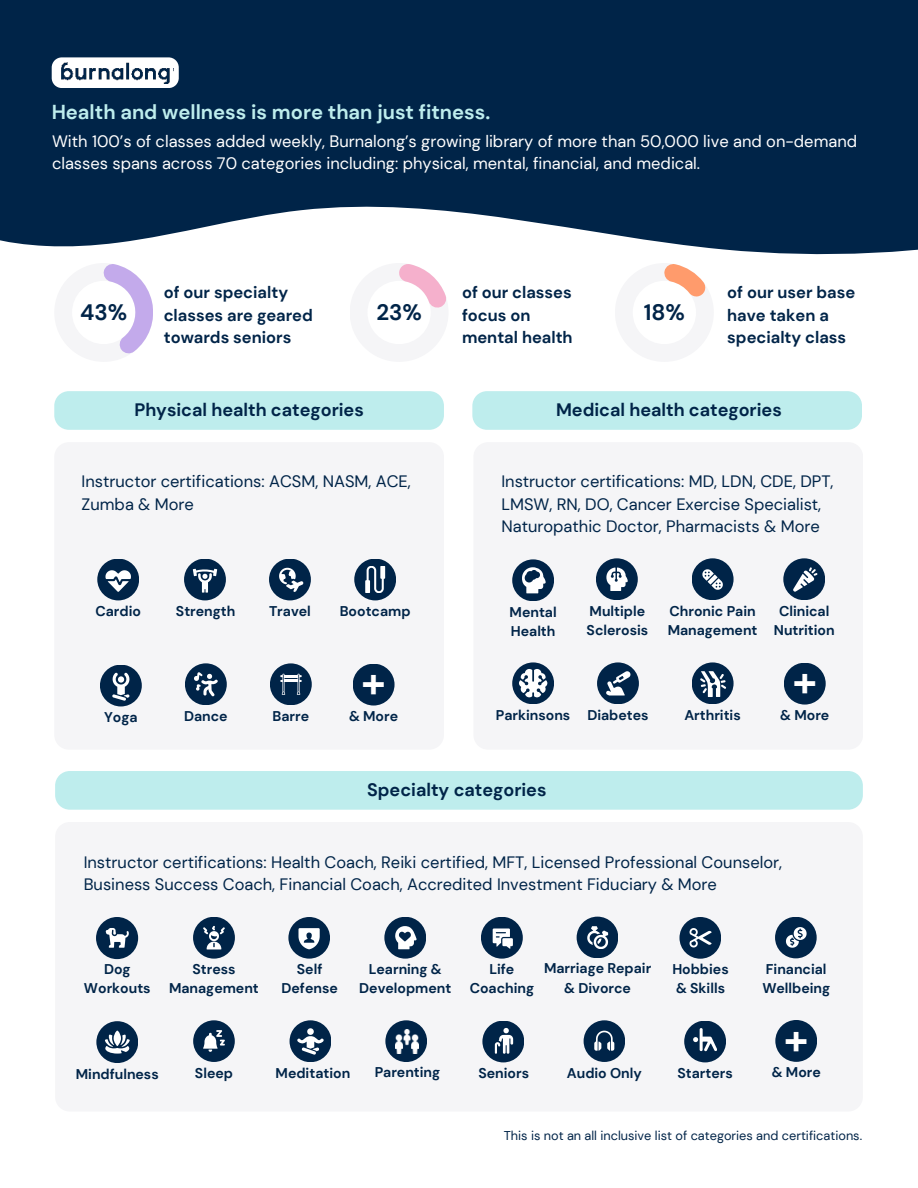
<style>
.page{position:relative;width:918px;height:1188px;background:#fff}
.page>*{position:absolute;margin:0;border:0;box-sizing:border-box;transform-origin:0 0}
.t1{font:700 42.75px "DM Sans";color:#fff}
.t2{font:700 22.35px "DM Sans";color:#002448}
.t3{font:700 20.1px "DM Sans";color:#beeded}
.t4{font:700 18px "DM Sans";color:#002448}
.t5{font:16.5px/22.5px "DM Sans";color:#002448}
.t6{font:16.5px/22.5px "DM Sans";color:#fff}
.t7{font:700 16.5px/22.5px "DM Sans";color:#002448}
.t8{font:700 14.1px/19.2px "DM Sans";color:#002448;text-align:center}
.t9{font:12.75px "DM Sans";color:#002448}
</style>
<div class="page">
<div style="left:97px;top:559px;width:299px;height:148px;background:#f5f5f7"></div>
<div style="left:96px;top:916px;width:721px;height:147px;background:#f5f5f7"></div>
<div style="left:54px;top:391px;width:390px;height:39px;background:#beeded"></div>
<div style="left:55px;top:771px;width:808px;height:39px;background:#beeded"></div>
<div style="left:472px;top:391px;width:390px;height:39px;background:#beeded"></div>
<div style="left:270px;top:663px;width:42px;height:42px;background:#002448;border-radius:50%"></div>
<svg style="left:280px;top:674px;width:22px;height:21px"></svg>
<div style="left:354px;top:559px;width:42px;height:41px;background:#002448;border-radius:50%"></div>
<svg style="left:365px;top:566px;width:20px;height:27px"></svg>
<svg style="left:103px;top:268px;width:50px;height:86px"></svg>
<svg style="left:399px;top:268px;width:47px;height:40px"></svg>
<svg style="left:664px;top:268px;width:42px;height:29px"></svg>
<div style="left:353px;top:664px;width:42px;height:42px;background:#002448;border-radius:50%"></div>
<div style="left:784px;top:663px;width:42px;height:42px;background:#002448;border-radius:50%"></div>
<div style="left:97px;top:559px;width:42px;height:41px;background:#002448;border-radius:50%"></div>
<svg style="left:105px;top:570px;width:26px;height:22px"></svg>
<div style="left:184px;top:559px;width:42px;height:41px;background:#002448;border-radius:50%"></div>
<svg style="left:193px;top:569px;width:24px;height:24px"></svg>
<div style="left:185px;top:663px;width:42px;height:42px;background:#002448;border-radius:50%"></div>
<svg style="left:194px;top:672px;width:24px;height:24px"></svg>
<div style="left:100px;top:665px;width:42px;height:41px;background:#002448;border-radius:50%"></div>
<svg style="left:112px;top:673px;width:17px;height:28px"></svg>
<div style="left:269px;top:559px;width:42px;height:41px;background:#002448;border-radius:50%"></div>
<svg style="left:279px;top:568px;width:24px;height:24px"></svg>
<div style="left:512px;top:559px;width:42px;height:42px;background:#002448;border-radius:50%"></div>
<svg style="left:522px;top:567px;width:24px;height:26px"></svg>
<div style="left:597px;top:662px;width:42px;height:42px;background:#002448;border-radius:50%"></div>
<svg style="left:606px;top:671px;width:24px;height:25px"></svg>
<div style="left:512px;top:662px;width:42px;height:42px;background:#002448;border-radius:50%"></div>
<svg style="left:519px;top:669px;width:28px;height:28px"></svg>
<div style="left:692px;top:558px;width:42px;height:42px;background:#002448;border-radius:50%"></div>
<svg style="left:702px;top:569px;width:21px;height:21px"></svg>
<div style="left:596px;top:558px;width:42px;height:42px;background:#002448;border-radius:50%"></div>
<svg style="left:606px;top:568px;width:22px;height:23px"></svg>
<div style="left:692px;top:662px;width:42px;height:42px;background:#002448;border-radius:50%"></div>
<svg style="left:700px;top:671px;width:26px;height:26px"></svg>
<div style="left:96px;top:1021px;width:42px;height:42px;background:#002448;border-radius:50%"></div>
<svg style="left:105px;top:1031px;width:25px;height:23px"></svg>
<div style="left:290px;top:1020px;width:41px;height:42px;background:#002448;border-radius:50%"></div>
<svg style="left:297px;top:1028px;width:26px;height:26px"></svg>
<div style="left:193px;top:1020px;width:42px;height:42px;background:#002448;border-radius:50%"></div>
<svg style="left:203px;top:1030px;width:21px;height:21px"></svg>
<div style="left:679px;top:917px;width:42px;height:42px;background:#002448;border-radius:50%"></div>
<svg style="left:690px;top:928px;width:22px;height:20px"></svg>
<div style="left:96px;top:917px;width:42px;height:42px;background:#002448;border-radius:50%"></div>
<svg style="left:106px;top:928px;width:22px;height:20px"></svg>
<div style="left:288px;top:917px;width:42px;height:42px;background:#002448;border-radius:50%"></div>
<svg style="left:299px;top:928px;width:21px;height:21px"></svg>
<div style="left:384px;top:917px;width:42px;height:42px;background:#002448;border-radius:50%"></div>
<svg style="left:395px;top:926px;width:22px;height:23px"></svg>
<div style="left:775px;top:917px;width:42px;height:41px;background:#002448;border-radius:50%"></div>
<svg style="left:786px;top:927px;width:20px;height:20px"></svg>
<div style="left:783px;top:558px;width:42px;height:42px;background:#002448;border-radius:50%"></div>
<svg style="left:793px;top:568px;width:24px;height:23px"></svg>
<div style="left:775px;top:1020px;width:42px;height:42px;background:#002448;border-radius:50%"></div>
<div style="left:481px;top:917px;width:42px;height:42px;background:#002448;border-radius:50%"></div>
<svg style="left:493px;top:928px;width:20px;height:21px"></svg>
<div style="left:193px;top:917px;width:42px;height:42px;background:#002448;border-radius:50%"></div>
<svg style="left:203px;top:926px;width:22px;height:23px"></svg>
<div style="left:385px;top:1020px;width:42px;height:42px;background:#002448;border-radius:50%"></div>
<img style="left:395px;top:1030px;width:24px;height:23px">
<div style="left:577px;top:917px;width:41px;height:41px;background:#002448;border-radius:50%"></div>
<svg style="left:587px;top:926px;width:21px;height:23px"></svg>
<div style="left:584px;top:1020px;width:41px;height:42px;background:#002448;border-radius:50%"></div>
<svg style="left:594px;top:1031px;width:20px;height:20px"></svg>
<div style="left:684px;top:1021px;width:42px;height:41px;background:#002448;border-radius:50%"></div>
<svg style="left:693px;top:1028px;width:24px;height:23px"></svg>
<div style="left:482px;top:1021px;width:42px;height:41px;background:#002448;border-radius:50%"></div>
<svg style="left:495px;top:1028px;width:18px;height:26px"></svg>
<svg style="left:0;top:232px;width:918px;height:36px"></svg>
<svg style="left:0;top:206px;width:918px;height:26px;fill:#002448"></svg>
<div style="left:0;top:125px;width:918px;height:81px;background:#002448"></div>
<div style="left:0;top:0;width:918px;height:125px;background:#002448"></div>
<svg style="left:52px;top:57px;width:127px;height:31px;background:#e7eaee"></svg>
<img style="left:61px;top:63px;width:113px;height:21px">
<h3 class="t3" style="left:52px;top:99px;width:440px">Health and wellness is more than just fitness.</h3>
<p class="t6" style="left:52px;top:130px;width:807px">With 100’s of classes added weekly, Burnalong’s growing library of more than 50,000 live and on-demand classes spans across 70 categories including: physical, mental, financial, and medical.</p>
<p class="t7" style="left:164px;top:281px;width:151px">of our specialty classes are geared towards seniors</p>
<p class="t7" style="left:462px;top:281px;width:112px">of our classes focus on mental health</p>
<p class="t7" style="left:727px;top:281px;width:130px">of our user base have taken a specialty class</p>
<h2 class="t2" style="left:80px;top:298px;width:49px">43%</h2>
<h2 class="t2" style="left:376px;top:298px;width:47px">23%</h2>
<h2 class="t2" style="left:644px;top:298px;width:43px">18%</h2>
<p class="t4" style="left:134px;top:399px;width:231px">Physical health categories</p>
<p class="t5" style="left:82px;top:470px;width:331px">Instructor certifications: ACSM, NASM, ACE,<br>Zumba &amp; More</p>
<p class="t4" style="left:556px;top:399px;width:227px">Medical health categories</p>
<p class="t5" style="left:501px;top:470px;width:334px">Instructor certifications: MD, LDN, CDE, DPT,<br>LMSW, RN, DO, Cancer Exercise Specialist,<br>Naturopathic Doctor, Pharmacists &amp; More</p>
<p class="t8" style="left:95px;top:602px;width:47px">Cardio</p>
<p class="t8" style="left:176px;top:602px;width:61px">Strength</p>
<p class="t8" style="left:104px;top:708px;width:35px">Yoga</p>
<p class="t8" style="left:184px;top:707px;width:45px">Dance</p>
<p class="t8" style="left:269px;top:602px;width:43px">Travel</p>
<p class="t8" style="left:510px;top:602px;width:49px;text-align:left">Mental<br>Health</p>
<p class="t8" style="left:340px;top:602px;width:72px">Bootcamp</p>
<p class="t8" style="left:587px;top:601px;width:63px;text-align:left">Multiple<br>Sclerosis</p>
<p class="t8" style="left:668px;top:601px;width:91px;text-align:left">Chronic Pain<br>Management</p>
<p class="t8" style="left:774px;top:601px;width:62px">Clinical<br>Nutrition</p>
<h1 class="t1" style="left:361px;top:656px;width:27px">+</h1>
<h1 class="t1" style="left:792px;top:655px;width:27px">+</h1>
<p class="t8" style="left:273px;top:706px;width:38px">Barre</p>
<p class="t8" style="left:349px;top:706px;width:51px">&amp; More</p>
<p class="t8" style="left:496px;top:705px;width:154px">Parkinsons Diabetes</p>
<p class="t8" style="left:684px;top:705px;width:58px">Arthritis</p>
<p class="t8" style="left:780px;top:705px;width:51px">&amp; More</p>
<p class="t4" style="left:367px;top:778px;width:181px">Specialty categories</p>
<p class="t5" style="left:84px;top:851px;width:700px">Instructor certifications: Health Coach, Reiki certified, MFT, Licensed Professional Counselor,<br>Business Success Coach, Financial Coach, Accredited Investment Fiduciary &amp; More</p>
<p class="t8" style="left:544px;top:959px;width:109px">Marriage Repair &amp; Divorce</p>
<p class="t8" style="left:84px;top:960px;width:68px">Dog<br>Workouts</p>
<p class="t8" style="left:282px;top:960px;width:58px">Self<br>Defense</p>
<p class="t8" style="left:359px;top:960px;width:94px">Learning &amp;<br>Development</p>
<p class="t8" style="left:762px;top:960px;width:69px;text-align:left">Financial<br>Wellbeing</p>
<p class="t8" style="left:470px;top:960px;width:66px">Life<br>Coaching</p>
<p class="t8" style="left:672px;top:960px;width:58px;text-align:left">Hobbies &amp; Skills</p>
<p class="t8" style="left:169px;top:960px;width:91px">Stress<br>Management</p>
<p class="t8" style="left:76px;top:1064px;width:84px">Mindfulness</p>
<p class="t8" style="left:195px;top:1063px;width:40px">Sleep</p>
<p class="t8" style="left:276px;top:1063px;width:76px">Meditation</p>
<p class="t8" style="left:375px;top:1063px;width:67px">Parenting</p>
<p class="t8" style="left:478px;top:1063px;width:52px">Seniors</p>
<p class="t8" style="left:567px;top:1064px;width:77px">Audio Only</p>
<p class="t8" style="left:677px;top:1063px;width:57px">Starters</p>
<h1 class="t1" style="left:784px;top:1012px;width:27px">+</h1>
<p class="t8" style="left:772px;top:1063px;width:51px">&amp; More</p>
<p class="t9" style="left:504px;top:1128px;width:360px">This is not an all inclusive list of categories and certifications.</p>
</div>
